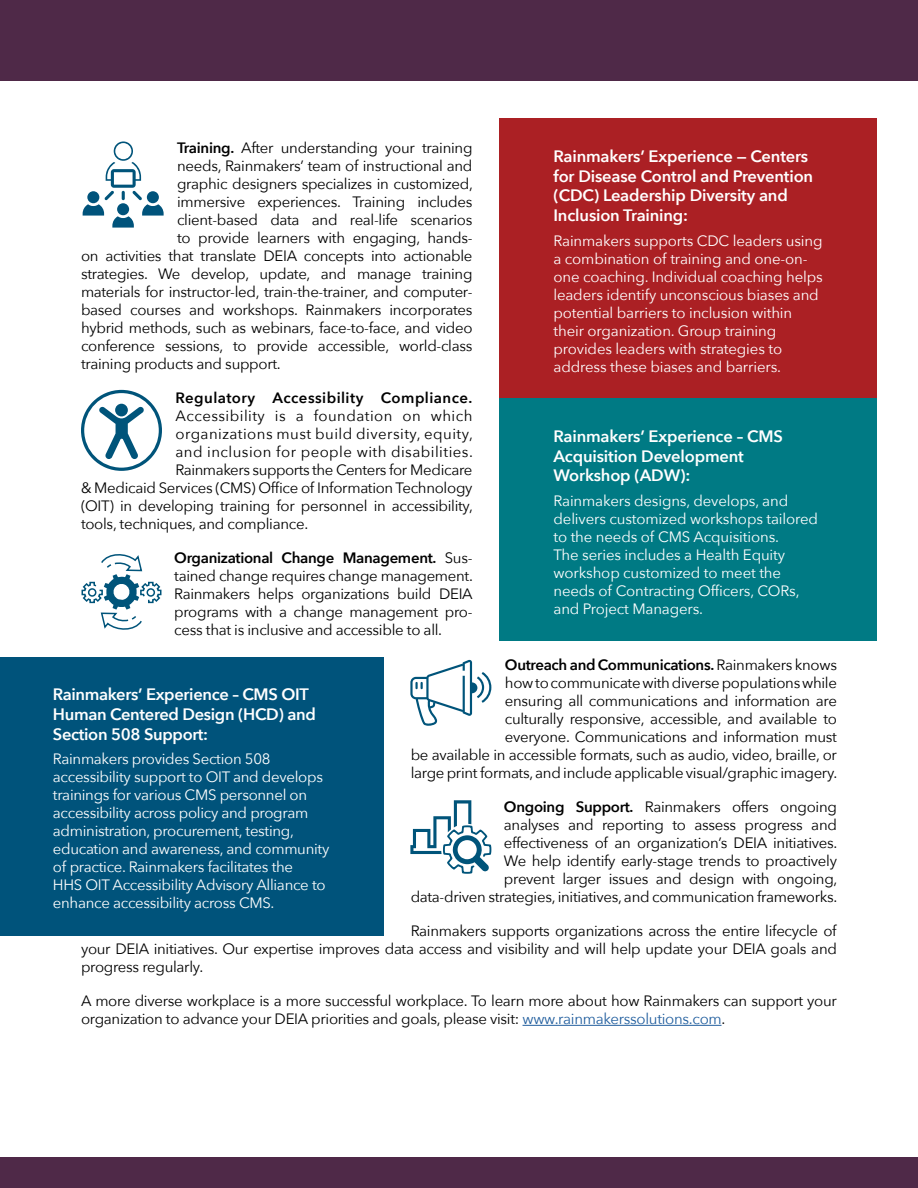
<style>
.page{position:relative;width:918px;height:1188px;background:#fff}
.page>*{position:absolute;margin:0;border:0;box-sizing:border-box;transform-origin:0 0}
.t1{font:600 16.5px/19.8px "Avenir Next";letter-spacing:-.01em;color:#fff}
.t2{font:15px/18px "Avenir Next";letter-spacing:-.02em;color:#000;text-align:justify}
.t3{font:15px/18px "Avenir Next";letter-spacing:-.01em;color:#fff}
.t4{font:15px "Avenir Next";letter-spacing:.03em;color:#000}
.t5{font:600 15px "Avenir Next";letter-spacing:.03em;color:#000}
.s1{font-weight:600}
.s2{color:#215e9e}
</style>
<div class="page">
<div style="left:0;top:1158px;width:918px;height:30px;background:#4f2948"></div>
<div style="left:0;top:0;width:918px;height:81px;background:#4f2948"></div>
<hr style="left:523px;top:1025px;width:199px;height:1px;background:#215e9e">
<div style="left:500px;top:118px;width:378px;height:281px;background:#ab2024"></div>
<div style="left:0;top:657px;width:384px;height:278px;background:#00537b"></div>
<div style="left:500px;top:398px;width:378px;height:243px;background:#007a84"></div>
<svg style="left:83px;top:141px;width:81px;height:87px"></svg>
<div style="left:147px;top:191px;width:12px;height:12px;background:#00537b;border-radius:50%"></div>
<svg style="left:81px;top:390px;width:81px;height:81px"></svg>
<svg style="left:81px;top:554px;width:81px;height:76px"></svg>
<svg style="left:410px;top:660px;width:81px;height:66px"></svg>
<svg style="left:410px;top:800px;width:82px;height:74px"></svg>
<p class="t2" style="left:177px;top:138px;width:297px"><span class="s1">Training.</span> After understanding your training</p>
<p class="t2" style="left:177px;top:156px;width:297px">needs, Rainmakers’ team of instructional and</p>
<p class="t2" style="left:177px;top:174px;width:297px">graphic designers specializes in customized,</p>
<p class="t2" style="left:177px;top:192px;width:297px">immersive experiences. Training includes</p>
<p class="t2" style="left:177px;top:210px;width:297px">client-based data and real-life scenarios</p>
<p class="t2" style="left:177px;top:228px;width:297px">to provide learners with engaging, hands-</p>
<p class="t2" style="left:81px;top:246px;width:393px">on activities that translate DEIA concepts into actionable</p>
<p class="t2" style="left:81px;top:264px;width:393px">strategies. We develop, update, and manage training</p>
<p class="t2" style="left:81px;top:282px;width:393px">materials for instructor-led, train-the-trainer, and computer-</p>
<p class="t2" style="left:81px;top:300px;width:393px">based courses and workshops. Rainmakers incorporates</p>
<p class="t2" style="left:81px;top:318px;width:393px">hybrid methods, such as webinars, face-to-face, and video</p>
<p class="t2" style="left:81px;top:336px;width:393px">conference sessions, to provide accessible, world-class</p>
<p class="t2" style="left:81px;top:354px;width:201px">training products and support.</p>
<p class="t5" style="left:176px;top:385px;width:299px">Regulatory Accessibility Compliance.</p>
<p class="t4" style="left:176px;top:403px;width:299px">Accessibility is a foundation on which</p>
<p class="t4" style="left:176px;top:421px;width:299px">organizations must build diversity, equity,</p>
<p class="t4" style="left:176px;top:439px;width:299px">and inclusion for people with disabilities.</p>
<p class="t2" style="left:176px;top:460px;width:299px">Rainmakers supports the Centers for Medicare</p>
<p class="t2" style="left:81px;top:478px;width:393px">&amp; Medicaid Services (CMS) Office of Information Technology</p>
<p class="t2" style="left:81px;top:496px;width:393px">(OIT) in developing training for personnel in accessibility,</p>
<p class="t2" style="left:81px;top:514px;width:229px">tools, techniques, and compliance.</p>
<p class="t2" style="left:174px;top:549px;width:300px"><span class="s1">Organizational Change Management.</span> Sus&shy;tained change requires change management.<br>Rainmakers helps organizations build DEIA programs with a change management pro&shy;cess that is inclusive and accessible to all.</p>
<p class="t2" style="left:411px;top:655px;width:428px;text-align:right"><span class="s1">Outreach and Communications.</span> Rainmakers knows<br>how to communicate with diverse populations while<br>ensuring all communications and information are<br>culturally responsive, accessible, and available to<br>everyone. Communications and information must<br>be available in accessible formats, such as audio, video, braille, or large print formats, and include applicable visual/graphic imagery.</p>
<p class="t2" style="left:411px;top:797px;width:428px;text-align:right"><span class="s1">Ongoing Support.</span> Rainmakers offers ongoing<br>analyses and reporting to assess progress and<br>effectiveness of an organization’s DEIA initiatives.<br>We help identify early-stage trends to proactively<br>prevent larger issues and design with ongoing,<br>data-driven strategies, initiatives, and communication frameworks.</p>
<p class="t2" style="left:81px;top:921px;width:758px;text-indent:330px">Rainmakers supports organizations across the entire lifecycle of your DEIA initiatives. Our expertise improves data access and visibility and will help update your DEIA goals and progress regularly.</p>
<p class="t2" style="left:81px;top:991px;width:758px">A more diverse workplace is a more successful workplace. To learn more about how Rainmakers can support your organization to advance your DEIA priorities and goals, please visit: <span class="s2">www.rainmakerssolutions.com</span>.</p>
<p class="t1" style="left:554px;top:146px;width:261px">Rainmakers’ Experience — Centers for Disease Control and Prevention (CDC) Leadership Diversity and<br>Inclusion Training:</p>
<p class="t3" style="left:554px;top:231px;width:271px">Rainmakers supports CDC leaders using a combination of training and one-on&shy;one coaching. Individual coaching helps leaders identify unconscious biases and potential barriers to inclusion within their organization. Group training provides leaders with strategies to address these biases and barriers.</p>
<p class="t1" style="left:554px;top:426px;width:231px">Rainmakers’ Experience – CMS<br>Acquisition Development<br>Workshop (ADW):</p>
<p class="t3" style="left:554px;top:491px;width:266px">Rainmakers designs, develops, and delivers customized workshops tailored to the needs of CMS Acquisitions.<br>The series includes a Health Equity workshop customized to meet the needs of Contracting Officers, CORs, and Project Managers.</p>
<p class="t1" style="left:53px;top:684px;width:265px">Rainmakers’ Experience – CMS OIT<br>Human Centered Design (HCD) and<br>Section 508 Support:</p>
<p class="t3" style="left:53px;top:750px;width:278px">Rainmakers provides Section 508 accessibility support to OIT and develops trainings for various CMS personnel on accessibility across policy and program administration, procurement, testing, education and awareness, and community of practice. Rainmakers facilitates the<br>HHS OIT Accessibility Advisory Alliance to enhance accessibility across CMS.</p>
</div>
